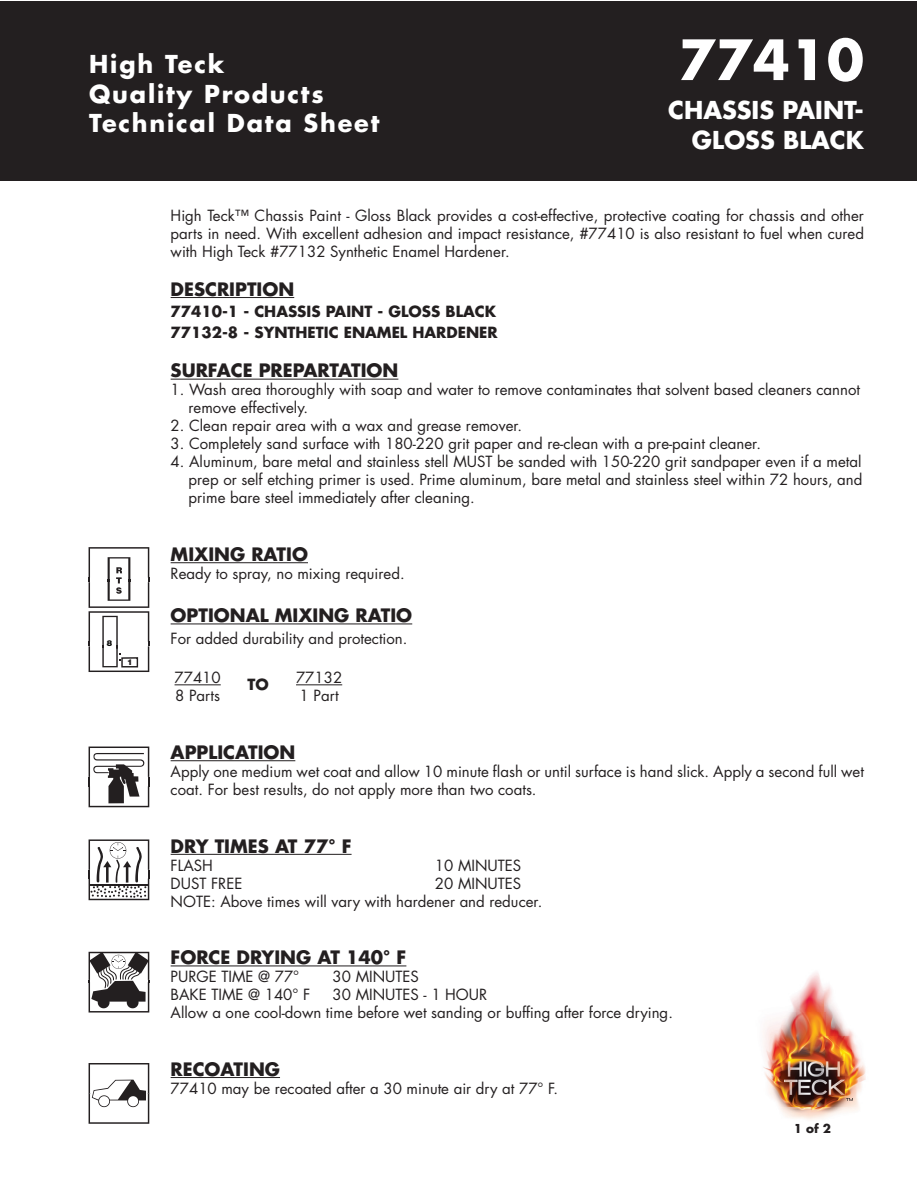
<style>
.page{position:relative;width:918px;height:1188px;background:#fff}
.page>*{position:absolute;margin:0;border:0;box-sizing:border-box;transform-origin:0 0}
.t1{font:700 54px "Futura Std";color:#fff}
.t2{font:700 24px/29.2px "Futura Std";letter-spacing:.075em;color:#fff}
.t3{font:700 24px/30px "Futura Std";color:#fff;text-align:right}
.t4{font:700 18px "Futura Std";color:#231f20}
.t5{font:15px/18px "Futura Std";color:#231f20}
.t6{font:700 15px/21px "Futura Std";color:#231f20}
.t7{font:700 12px "Futura Std";color:#231f20}
.t8{font:900 8.1px "Helvetica Neue LT Std";color:#040503}
.t9{font:900 8.1px "Helvetica Neue LT Std";color:#231f20}
</style>
<div class="page">
<div style="left:1px;top:1px;width:916px;height:180px;background:#231f20"></div>
<hr style="left:171px;top:297px;width:123px;height:1px;background:#231f20">
<hr style="left:171px;top:379px;width:227px;height:1px;background:#231f20">
<hr style="left:171px;top:562px;width:137px;height:1px;background:#231f20">
<hr style="left:171px;top:623px;width:241px;height:1px;background:#231f20">
<hr style="left:175px;top:684px;width:46px;height:1px;background:#231f20">
<hr style="left:296px;top:684px;width:46px;height:1px;background:#231f20">
<hr style="left:171px;top:760px;width:124px;height:1px;background:#231f20">
<hr style="left:171px;top:854px;width:181px;height:1px;background:#231f20">
<hr style="left:171px;top:965px;width:235px;height:1px;background:#231f20">
<hr style="left:171px;top:1077px;width:109px;height:1px;background:#231f20">
<img style="left:763px;top:972px;width:103px;height:148px">
<img style="left:784px;top:1061px;width:61px;height:33px">
<svg style="left:846px;top:1098px;width:6px;height:3px"></svg>
<svg style="left:89px;top:747px;width:60px;height:60px"></svg>
<svg style="left:89px;top:839px;width:60px;height:61px"></svg>
<svg style="left:89px;top:952px;width:60px;height:61px"></svg>
<svg style="left:89px;top:1063px;width:60px;height:61px"></svg>
<svg style="left:89px;top:547px;width:60px;height:125px"></svg>
<h2 class="t2" style="left:89px;top:50px;width:292px">High Teck<br>Quality Products<br>Technical Data Sheet</h2>
<h1 class="t1" style="left:679px;top:24px;width:187px">77410</h1>
<h2 class="t3" style="left:668px;top:95px;width:197px">CHASSIS PAINT-<br>GLOSS BLACK</h2>
<p class="t8" style="left:107px;top:638px;width:7px">8</p>
<p class="t9" style="left:127px;top:657px;width:7px">1</p>
<p class="t5" style="left:171px;top:206px;width:695px;text-align:justify">High Teck™ Chassis Paint - Gloss Black provides a cost-effective, protective coating for chassis and other parts in need. With excellent adhesion and impact resistance, #77410 is also resistant to fuel when cured with High Teck #77132 Synthetic Enamel Hardener.</p>
<p class="t4" style="left:171px;top:277px;width:125px">DESCRIPTION</p>
<p class="t6" style="left:171px;top:300px;width:329px">77410-1 - CHASSIS PAINT - GLOSS BLACK<br>77132-8 - SYNTHETIC ENAMEL HARDENER</p>
<p class="t4" style="left:171px;top:359px;width:229px">SURFACE PREPARTATION</p>
<p class="t5" style="left:189px;top:381px;width:673px;text-indent:-18px">1. Wash area thoroughly with soap and water to remove contaminates that solvent based cleaners cannot remove effectively.</p>
<p class="t5" style="left:171px;top:417px;width:353px">2. Clean repair area with a wax and grease remover.</p>
<p class="t5" style="left:171px;top:435px;width:592px">3. Completely sand surface with 180-220 grit paper and re-clean with a pre-paint cleaner.</p>
<p class="t5" style="left:189px;top:453px;width:675px;text-align:justify;text-indent:-18px">4. Aluminum, bare metal and stainless stell MUST be sanded with 150-220 grit sandpaper even if a metal prep or self etching primer is used. Prime aluminum, bare metal and stainless steel within 72 hours, and prime bare steel immediately after cleaning.</p>
<p class="t4" style="left:171px;top:542px;width:139px">MIXING RATIO</p>
<p class="t5" style="left:171px;top:565px;width:236px">Ready to spray, no mixing required.</p>
<p class="t4" style="left:171px;top:603px;width:243px">OPTIONAL MIXING RATIO</p>
<p class="t5" style="left:171px;top:629px;width:238px">For added durability and protection.</p>
<p class="t5" style="left:175px;top:669px;width:48px">77410</p>
<p class="t5" style="left:296px;top:669px;width:48px">77132</p>
<p class="t5" style="left:175px;top:687px;width:46px">8 Parts</p>
<p class="t5" style="left:300px;top:687px;width:40px">1 Part</p>
<p class="t6" style="left:248px;top:673px;width:23px">TO</p>
<p class="t4" style="left:171px;top:740px;width:126px">APPLICATION</p>
<p class="t5" style="left:171px;top:763px;width:695px">Apply one medium wet coat and allow 10 minute flash or until surface is hand slick. Apply a second full wet coat. For best results, do not apply more than two coats.</p>
<p class="t4" style="left:171px;top:834px;width:182px">DRY TIMES AT 77° F</p>
<p class="t5" style="left:171px;top:856px;width:44px">FLASH</p>
<p class="t5" style="left:435px;top:856px;width:88px">10 MINUTES</p>
<p class="t5" style="left:171px;top:874px;width:73px">DUST FREE</p>
<p class="t5" style="left:171px;top:874px;width:373px;text-indent:264px">20 MINUTES<br>NOTE: Above times will vary with hardener and reducer.</p>
<p class="t4" style="left:171px;top:945px;width:237px">FORCE DRYING AT 140° F</p>
<p class="t5" style="left:171px;top:968px;width:130px">PURGE TIME @ 77°</p>
<p class="t5" style="left:333px;top:968px;width:88px">30 MINUTES</p>
<p class="t5" style="left:171px;top:986px;width:141px">BAKE TIME @ 140° F</p>
<p class="t5" style="left:171px;top:986px;width:504px;text-indent:162px">30 MINUTES - 1 HOUR<br>Allow a one cool-down time before wet sanding or buffing after force drying.</p>
<p class="t4" style="left:171px;top:1057px;width:111px">RECOATING</p>
<p class="t5" style="left:171px;top:1079px;width:389px">77410 may be recoated after a 30 minute air dry at 77° F.</p>
<p class="t7" style="left:794px;top:1121px;width:39px">1 of 2</p>
</div>
